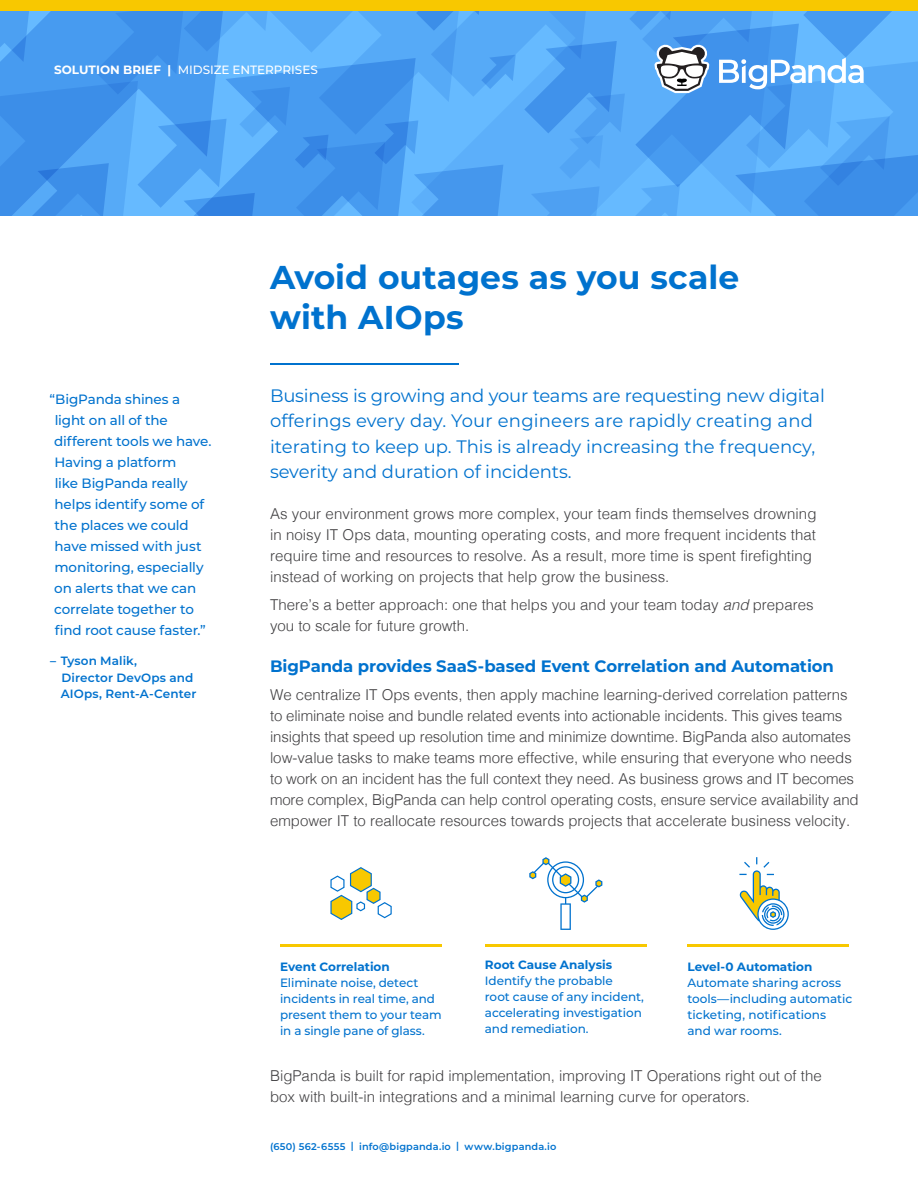
<style>
.page{position:relative;width:918px;height:1188px;background:#fff}
.page>*{position:absolute;margin:0;border:0;box-sizing:border-box;transform-origin:0 0}
.t1{font:700 33px/39.6px "Montserrat";color:#0072ce}
.t2{font:18px/25.5px "Montserrat";letter-spacing:-.005em;color:#0072ce}
.t3{font:700 16.5px "Montserrat";letter-spacing:-.01em;color:#0072ce}
.t4{font:300 15px/21px "Helvetica";color:#414042}
.t5{font:500 13.5px/21px "Montserrat";letter-spacing:-.01em;color:#0072ce}
.t6{font:500 12px/16px "Montserrat";letter-spacing:-.005em;color:#0072ce}
.t7{font:700 12px "Montserrat";color:#0072ce}
.t8{font:600 12px/16.5px "Montserrat";letter-spacing:.01em;color:#0072ce}
.t9{font:500 12px "Montserrat";color:#fff}
.t10{font:600 9.75px "Montserrat";letter-spacing:.015em;color:#0072ce}
.s1{font-weight:700}
.s2{font-style:italic}
</style>
<div class="page">
<svg style="left:0;top:0;width:918px;height:216px;background:#5aa5e6"></svg>
<hr style="left:270px;top:363px;width:189px;height:2px;background:#0072ce">
<hr style="left:280px;top:944px;width:162px;height:3px;background:#f8c800">
<svg style="left:330px;top:867px;width:62px;height:53px"></svg>
<hr style="left:485px;top:944px;width:162px;height:3px;background:#f8c800">
<svg style="left:529px;top:857px;width:73px;height:73px"></svg>
<hr style="left:687px;top:944px;width:162px;height:3px;background:#f8c800">
<svg style="left:739px;top:857px;width:50px;height:73px"></svg>
<p class="t9" style="left:54px;top:61px;width:266px"><span class="s1">SOLUTION BRIEF |</span> MIDSIZE ENTERPRISES</p>
<p class="t5" style="left:54px;top:388px;width:159px;text-indent:-5px">“BigPanda shines a light on all of the different tools we have.<br>Having a platform<br>like BigPanda really helps identify some of the places we could have missed with just monitoring, especially on alerts that we can correlate together to find root cause faster.”</p>
<p class="t8" style="left:61px;top:652px;width:137px;text-indent:-10px">– Tyson Malik,<br>Director DevOps and<br>AIOps, Rent-A-Center</p>
<h1 class="t1" style="left:270px;top:256px;width:471px">Avoid outages as you scale with AIOps</h1>
<p class="t2" style="left:270px;top:382px;width:556px">Business is growing and your teams are requesting new digital offerings every day. Your engineers are rapidly creating and iterating to keep up. This is already increasing the frequency, severity and duration of incidents.</p>
<p class="t4" style="left:270px;top:502px;width:548px">As your environment grows more complex, your team finds themselves drowning in noisy IT Ops data, mounting operating costs, and more frequent incidents that require time and resources to resolve. As a result, more time is spent firefighting instead of working on projects that help grow the business.</p>
<p class="t4" style="left:270px;top:593px;width:545px">There’s a better approach: one that helps you and your team today <span class="s2">and</span> prepares you to scale for future growth.</p>
<p class="t3" style="left:270px;top:655px;width:565px">BigPanda provides SaaS-based Event Correlation and Automation</p>
<p class="t4" style="left:270px;top:683px;width:590px">We centralize IT Ops events, then apply machine learning-derived correlation patterns to eliminate noise and bundle related events into actionable incidents. This gives teams insights that speed up resolution time and minimize downtime. BigPanda also automates low-value tasks to make teams more effective, while ensuring that everyone who needs to work on an incident has the full context they need. As business grows and IT becomes more complex, BigPanda can help control operating costs, ensure service availability and empower IT to reallocate resources towards projects that accelerate business velocity.</p>
<p class="t7" style="left:280px;top:958px;width:111px">Event Correlation</p>
<p class="t6" style="left:280px;top:975px;width:163px">Eliminate noise, detect incidents in real time, and present them to your team in a single pane of glass.</p>
<p class="t7" style="left:485px;top:956px;width:129px">Root Cause Analysis</p>
<p class="t6" style="left:485px;top:972px;width:161px">Identify the probable<br>root cause of any incident, accelerating investigation and remediation.</p>
<p class="t7" style="left:687px;top:958px;width:126px">Level-0 Automation</p>
<p class="t6" style="left:687px;top:975px;width:166px">Automate sharing across tools—including automatic ticketing, notifications and war rooms.</p>
<p class="t4" style="left:270px;top:1064px;width:553px">BigPanda is built for rapid implementation, improving IT Operations right out of the box with built-in integrations and a minimal learning curve for operators.</p>
<p class="t10" style="left:270px;top:1140px;width:288px">(650) 562-6555 | info@bigpanda.io | www.bigpanda.io</p>
</div>
